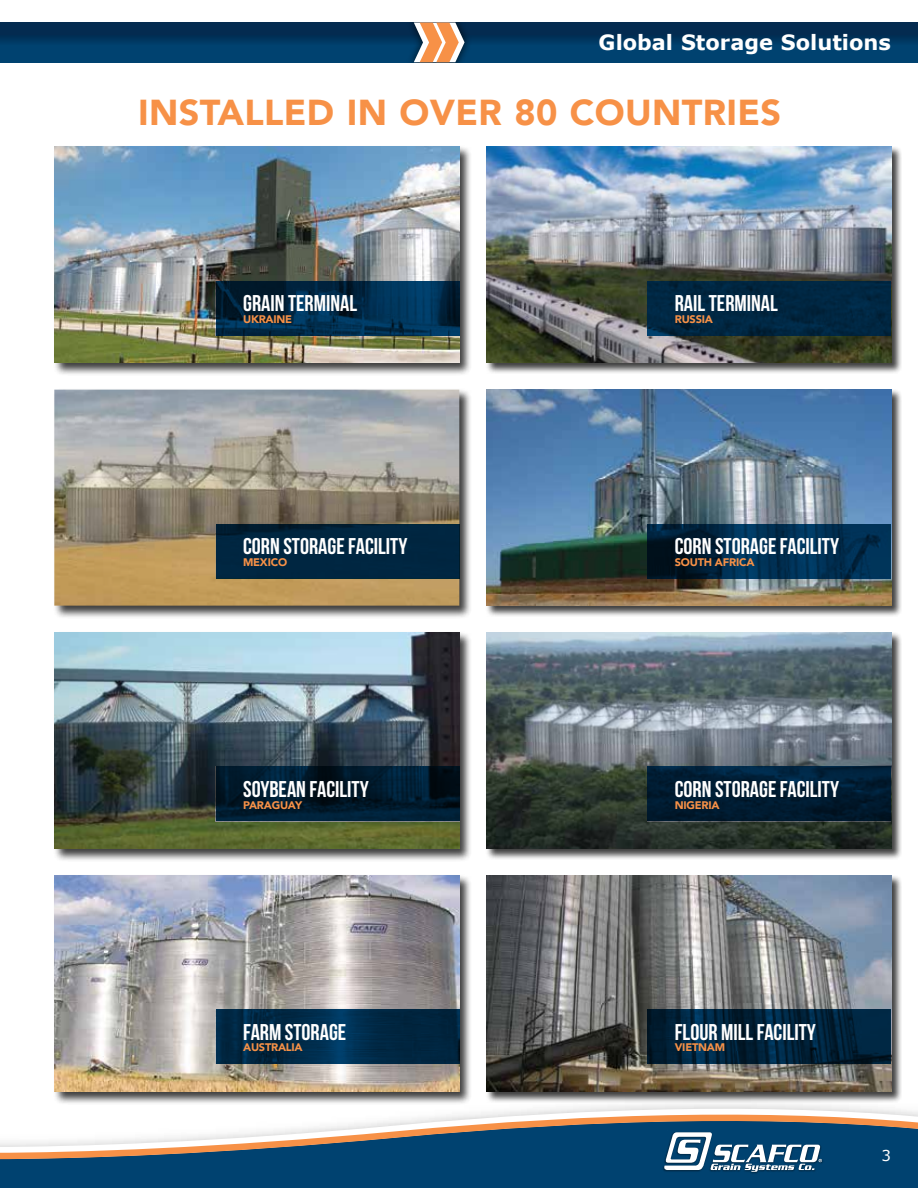
<style>
.page{position:relative;width:918px;height:1188px;background:#fff}
.page>*{position:absolute;margin:0;border:0;box-sizing:border-box;transform-origin:0 0}
.t1{font:900 36px "Avenir";letter-spacing:.01em;color:#f79147}
.t2{font:700 22.8px "Bebas Neue";color:#fff}
.t3{font:700 21px "Verdana";color:#fff}
.t4{font:15px "Verdana";color:#fff}
.t5{font:900 10.95px "Avenir";letter-spacing:-.02em;color:#f79147}
</style>
<div class="page">
<div style="left:0;top:1171px;width:918px;height:17px;background:#004270"></div>
<div style="left:0;top:22px;width:918px;height:40px;background:linear-gradient(to bottom,#04264a,#004878)"></div>
<div style="left:406px;top:22px;width:66px;height:40px;background:#000;opacity:.75"></div>
<svg style="left:414px;top:23px;width:51px;height:39px"></svg>
<svg style="left:573px;top:1103px;width:288px;height:5px"></svg>
<svg style="left:0;top:1108px;width:918px;height:63px"></svg>
<img style="left:661px;top:1130px;width:163px;height:45px">
<svg style="left:663px;top:1132px;width:159px;height:40px"></svg>
<div style="left:53px;top:145px;width:420px;height:231px;background:#000;opacity:.75"></div>
<img style="left:54px;top:147px;width:405px;height:216px">
<div style="left:53px;top:388px;width:420px;height:231px;background:#000;opacity:.75"></div>
<img style="left:54px;top:390px;width:405px;height:216px">
<div style="left:53px;top:631px;width:420px;height:231px;background:#000;opacity:.75"></div>
<img style="left:54px;top:633px;width:405px;height:216px">
<div style="left:53px;top:874px;width:420px;height:231px;background:#000;opacity:.75"></div>
<img style="left:54px;top:876px;width:405px;height:216px">
<div style="left:486px;top:146px;width:416px;height:228px;background:#000;opacity:.75"></div>
<img style="left:486px;top:147px;width:405px;height:216px">
<div style="left:486px;top:389px;width:416px;height:228px;background:#000;opacity:.75"></div>
<img style="left:486px;top:389px;width:405px;height:216px">
<div style="left:486px;top:632px;width:416px;height:228px;background:#000;opacity:.75"></div>
<img style="left:486px;top:633px;width:405px;height:216px">
<div style="left:486px;top:875px;width:416px;height:228px;background:#000;opacity:.75"></div>
<img style="left:486px;top:875px;width:405px;height:216px">
<svg style="left:216px;top:281px;width:243px;height:55px"></svg>
<svg style="left:216px;top:767px;width:243px;height:54px"></svg>
<div style="left:216px;top:524px;width:243px;height:55px;background:#002641"></div>
<svg style="left:216px;top:1010px;width:243px;height:54px;fill:#002743"></svg>
<div style="left:647px;top:281px;width:244px;height:55px;background:#002742"></div>
<svg style="left:647px;top:767px;width:244px;height:54px;fill:#001c32"></svg>
<svg style="left:647px;top:524px;width:244px;height:55px"></svg>
<svg style="left:647px;top:1010px;width:244px;height:54px"></svg>
<p class="t3" style="left:599px;top:28px;width:294px">Global Storage Solutions</p>
<h1 class="t1" style="left:138px;top:81px;width:645px">INSTALLED IN OVER 80 COUNTRIES</h1>
<p class="t2" style="left:243px;top:291px;width:115px">GRAIN TERMINAL</p>
<p class="t5" style="left:243px;top:310px;width:51px">UKRAINE</p>
<p class="t2" style="left:675px;top:291px;width:105px">RAIL TERMINAL</p>
<p class="t5" style="left:675px;top:310px;width:40px">RUSSIA</p>
<p class="t2" style="left:243px;top:534px;width:166px">CORN STORAGE FACILITY</p>
<p class="t5" style="left:243px;top:553px;width:45px">MEXICO</p>
<p class="t2" style="left:675px;top:534px;width:166px">CORN STORAGE FACILITY</p>
<p class="t5" style="left:675px;top:553px;width:81px">SOUTH AFRICA</p>
<p class="t2" style="left:243px;top:776px;width:127px">SOYBEAN FACILITY</p>
<p class="t5" style="left:243px;top:795px;width:61px">PARAGUAY</p>
<p class="t2" style="left:675px;top:776px;width:166px">CORN STORAGE FACILITY</p>
<p class="t5" style="left:675px;top:795px;width:46px">NIGERIA</p>
<p class="t2" style="left:243px;top:1019px;width:105px">FARM STORAGE</p>
<p class="t5" style="left:243px;top:1038px;width:61px">AUSTRALIA</p>
<p class="t2" style="left:675px;top:1019px;width:143px">FLOUR MILL FACILITY</p>
<p class="t5" style="left:675px;top:1038px;width:52px">VIETNAM</p>
<p class="t4" style="left:881px;top:1145px;width:11px">3</p>
</div>
